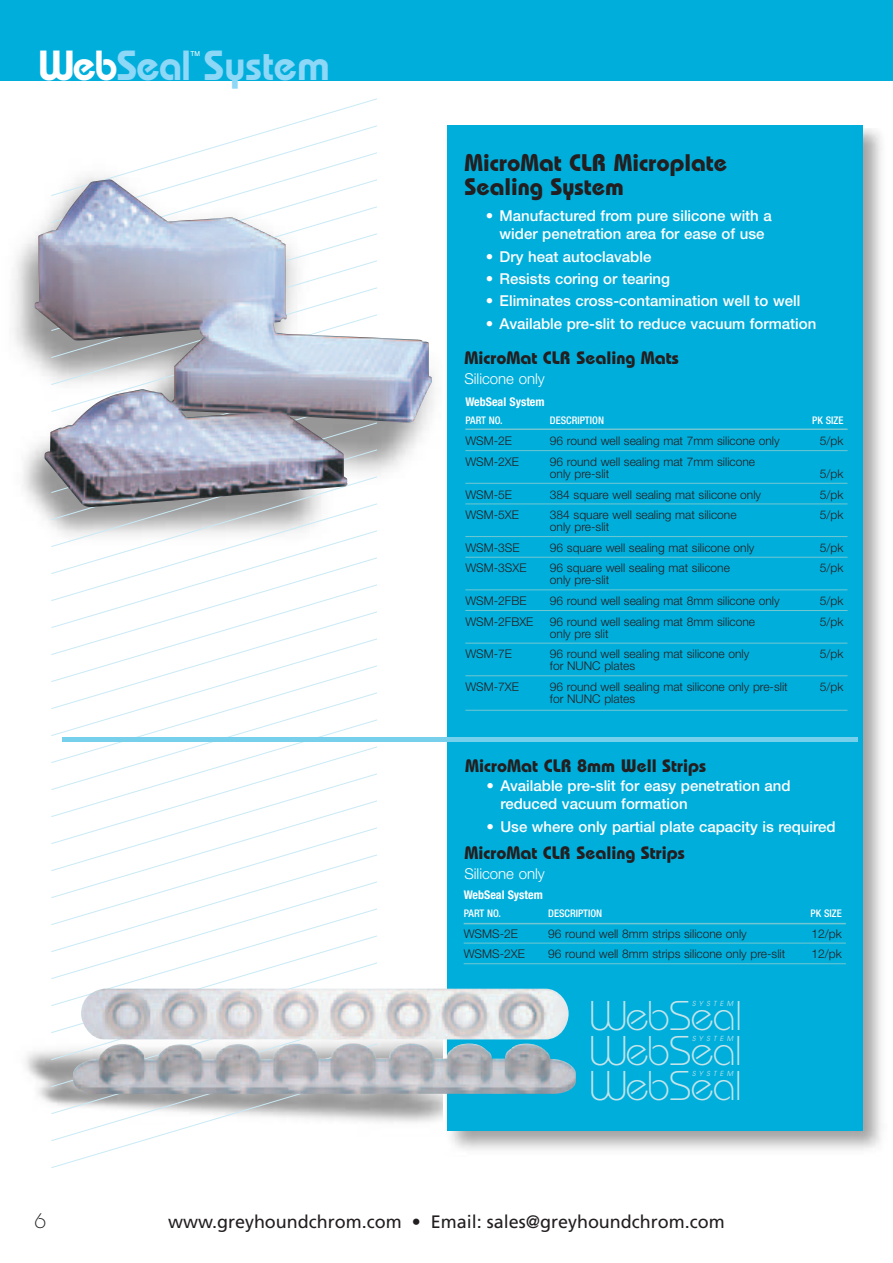
<style>
.page{position:relative;width:893px;height:1263px;background:#fff}
.page>*{position:absolute;margin:0;border:0;box-sizing:border-box;transform-origin:0 0}
.t1{font:42px "Bauhaus Demi+MYARLI";letter-spacing:-.02em;color:#8dd7f7}
.t2{font:41.55px "Bauhaus Light+NYVHTU";letter-spacing:-.035em;color:#c5e5ea}
.t3{font:24px/24px "Bauhaus Bold+ZDUPUG";color:#231f20}
.t4{font:21px "Bauhaus Light+NYVHTU";color:#231f20}
.t5{font:18px "Bauhaus Bold+ZDUPUG";color:#231f20}
.t6{font:18px "Frutiger";color:#231f20}
.t7{font:15px/18px "Helvetica Neue Medium+EORWQZ";color:#fff;text-align:center}
.t8{font:15px "Helvetica Neue Light+NKPNBC";color:#fff}
.t9{font:12px/12px "Helvetica Neue Light+NKPNBC";color:#231f20}
.t10{font:12px "Helvetica Neue Bold Cond+NZBKOX";color:#fff}
.t11{font:10.5px "Helvetica Neue Medium Cond+QSMKRC";color:#fff}
.t12{font:6.9px "Avant Garde Book Oblique+PVAKYR";letter-spacing:.5em;color:#c5e5ea}
.t13{font:6.75px "Helvetica+WOBTXW";color:#fff}
.s1{color:#fff}
</style>
<div class="page">
<img style="left:13px;top:125px;width:446px;height:399px">
<hr style="left:892px;top:0;width:1px;height:81px;background:#00aedc">
<img style="left:443px;top:128px;width:439px;height:1022px">
<div style="left:448px;top:126px;width:415px;height:1004px;background:#00aedc"></div>
<svg style="left:50px;top:98px;width:328px;height:1070px"></svg>
<div style="left:0;top:0;width:893px;height:80px;background:#00aedc"></div>
<div style="left:63px;top:737px;width:795px;height:5px;background:#76d0eb"></div>
<img style="left:35px;top:179px;width:313px;height:328px">
<img style="left:73px;top:989px;width:503px;height:105px">
<hr style="left:465px;top:428px;width:382px;height:2px;background:#71c7d1">
<hr style="left:465px;top:450px;width:382px;height:1px;background:#71c7d1">
<hr style="left:465px;top:483px;width:382px;height:1px;background:#71c7d1">
<hr style="left:465px;top:503px;width:382px;height:1px;background:#71c7d1">
<hr style="left:465px;top:536px;width:382px;height:1px;background:#71c7d1">
<hr style="left:465px;top:557px;width:382px;height:1px;background:#71c7d1">
<hr style="left:465px;top:589px;width:382px;height:1px;background:#71c7d1">
<hr style="left:465px;top:610px;width:382px;height:1px;background:#71c7d1">
<hr style="left:465px;top:643px;width:382px;height:1px;background:#71c7d1">
<hr style="left:465px;top:675px;width:382px;height:1px;background:#71c7d1">
<hr style="left:465px;top:710px;width:382px;height:1px;background:#71c7d1">
<hr style="left:464px;top:923px;width:382px;height:1px;background:#71c7d1">
<hr style="left:464px;top:943px;width:382px;height:1px;background:#71c7d1">
<hr style="left:464px;top:963px;width:382px;height:1px;background:#71c7d1">
<h1 class="t1" style="left:38px;top:40px;width:293px"><span class="s1">Web</span>Seal System</h1>
<p class="t13" style="left:190px;top:49px;width:11px">TM</p>
<h3 class="t3" style="left:464px;top:150px;width:264px">MicroMat CLR Microplate<br>Sealing System</h3>
<p class="t7" style="left:486px;top:208px;width:288px">• Manufactured from pure silicone with a wider penetration area for ease of use</p>
<p class="t7" style="left:486px;top:249px;width:167px">• Dry heat autoclavable</p>
<p class="t7" style="left:486px;top:271px;width:186px">• Resists coring or tearing</p>
<p class="t7" style="left:486px;top:293px;width:316px">• Eliminates cross-contamination well to well</p>
<p class="t7" style="left:486px;top:315px;width:332px">• Available pre-slit to reduce vacuum formation</p>
<h3 class="t5" style="left:464px;top:347px;width:216px">MicroMat CLR Sealing Mats</h3>
<p class="t8" style="left:464px;top:373px;width:82px">Silicone only</p>
<p class="t10" style="left:465px;top:394px;width:81px">WebSeal System</p>
<p class="t11" style="left:465px;top:416px;width:39px">PART NO.</p>
<p class="t11" style="left:550px;top:416px;width:56px">DESCRIPTION</p>
<p class="t11" style="left:812px;top:416px;width:33px">PK SIZE</p>
<p class="t9" style="left:465px;top:436px;width:48px">WSM-2E</p>
<p class="t9" style="left:550px;top:436px;width:231px">96 round well sealing mat 7mm silicone only</p>
<p class="t9" style="left:820px;top:436px;width:25px">5/pk</p>
<p class="t9" style="left:465px;top:457px;width:55px">WSM-2XE</p>
<p class="t9" style="left:550px;top:457px;width:207px">96 round well sealing mat 7mm silicone only pre-slit</p>
<p class="t9" style="left:820px;top:469px;width:25px">5/pk</p>
<p class="t9" style="left:465px;top:489px;width:48px">WSM-5E</p>
<p class="t9" style="left:550px;top:489px;width:213px">384 square well sealing mat silicone only</p>
<p class="t9" style="left:820px;top:489px;width:25px">5/pk</p>
<p class="t9" style="left:465px;top:510px;width:55px">WSM-5XE</p>
<p class="t9" style="left:550px;top:510px;width:188px">384 square well sealing mat silicone</p>
<p class="t9" style="left:820px;top:510px;width:25px">5/pk</p>
<p class="t9" style="left:550px;top:522px;width:61px">only pre-slit</p>
<p class="t9" style="left:465px;top:543px;width:56px">WSM-3SE</p>
<p class="t9" style="left:550px;top:543px;width:206px">96 square well sealing mat silicone only</p>
<p class="t9" style="left:820px;top:543px;width:25px">5/pk</p>
<p class="t9" style="left:465px;top:563px;width:63px">WSM-3SXE</p>
<p class="t9" style="left:550px;top:563px;width:181px">96 square well sealing mat silicone</p>
<p class="t9" style="left:820px;top:563px;width:25px">5/pk</p>
<p class="t9" style="left:550px;top:575px;width:61px">only pre-slit</p>
<p class="t9" style="left:465px;top:596px;width:63px">WSM-2FBE</p>
<p class="t9" style="left:550px;top:596px;width:231px">96 round well sealing mat 8mm silicone only</p>
<p class="t9" style="left:820px;top:596px;width:25px">5/pk</p>
<p class="t9" style="left:465px;top:617px;width:70px">WSM-2FBXE</p>
<p class="t9" style="left:550px;top:617px;width:207px">96 round well sealing mat 8mm silicone</p>
<p class="t9" style="left:820px;top:617px;width:25px">5/pk</p>
<p class="t9" style="left:550px;top:629px;width:60px">only pre slit</p>
<p class="t9" style="left:465px;top:649px;width:48px">WSM-7E</p>
<p class="t9" style="left:550px;top:649px;width:201px">96 round well sealing mat silicone only</p>
<p class="t9" style="left:820px;top:649px;width:25px">5/pk</p>
<p class="t9" style="left:550px;top:661px;width:87px">for NUNC plates</p>
<p class="t9" style="left:465px;top:682px;width:55px">WSM-7XE</p>
<p class="t9" style="left:550px;top:682px;width:239px">96 round well sealing mat silicone only pre-slit</p>
<p class="t9" style="left:820px;top:682px;width:25px">5/pk</p>
<p class="t9" style="left:550px;top:694px;width:87px">for NUNC plates</p>
<h3 class="t5" style="left:465px;top:755px;width:243px">MicroMat CLR 8mm Well Strips</h3>
<p class="t7" style="left:500px;top:778px;width:292px;text-align:left;text-indent:-14px">• Available pre-slit for easy penetration and reduced vacuum formation</p>
<p class="t7" style="left:486px;top:819px;width:351px">• Use where only partial plate capacity is required</p>
<h3 class="t5" style="left:464px;top:842px;width:222px">MicroMat CLR Sealing Strips</h3>
<p class="t8" style="left:464px;top:868px;width:82px">Silicone only</p>
<p class="t10" style="left:464px;top:887px;width:81px">WebSeal System</p>
<p class="t11" style="left:464px;top:909px;width:39px">PART NO.</p>
<p class="t11" style="left:548px;top:909px;width:56px">DESCRIPTION</p>
<p class="t11" style="left:811px;top:909px;width:33px">PK SIZE</p>
<p class="t9" style="left:464px;top:929px;width:56px">WSMS-2E</p>
<p class="t9" style="left:548px;top:929px;width:200px">96 round well 8mm strips silicone only</p>
<p class="t9" style="left:812px;top:929px;width:32px">12/pk</p>
<p class="t9" style="left:464px;top:949px;width:63px">WSMS-2XE</p>
<p class="t9" style="left:548px;top:949px;width:239px">96 round well 8mm strips silicone only pre-slit</p>
<p class="t9" style="left:812px;top:949px;width:32px">12/pk</p>
<p class="t12" style="left:692px;top:1000px;width:43px">SYSTEM</p>
<h2 class="t2" style="left:589px;top:1026px;width:156px">WebSeal</h2>
<h2 class="t2" style="left:589px;top:991px;width:156px">WebSeal</h2>
<p class="t12" style="left:692px;top:1034px;width:43px">SYSTEM</p>
<h2 class="t2" style="left:589px;top:1061px;width:156px">WebSeal</h2>
<p class="t12" style="left:692px;top:1069px;width:43px">SYSTEM</p>
<h3 class="t4" style="left:34px;top:1208px;width:13px">6</h3>
<h3 class="t6" style="left:168px;top:1214px;width:558px">www.greyhoundchrom.com • Email: sales@greyhoundchrom.com</h3>
</div>
